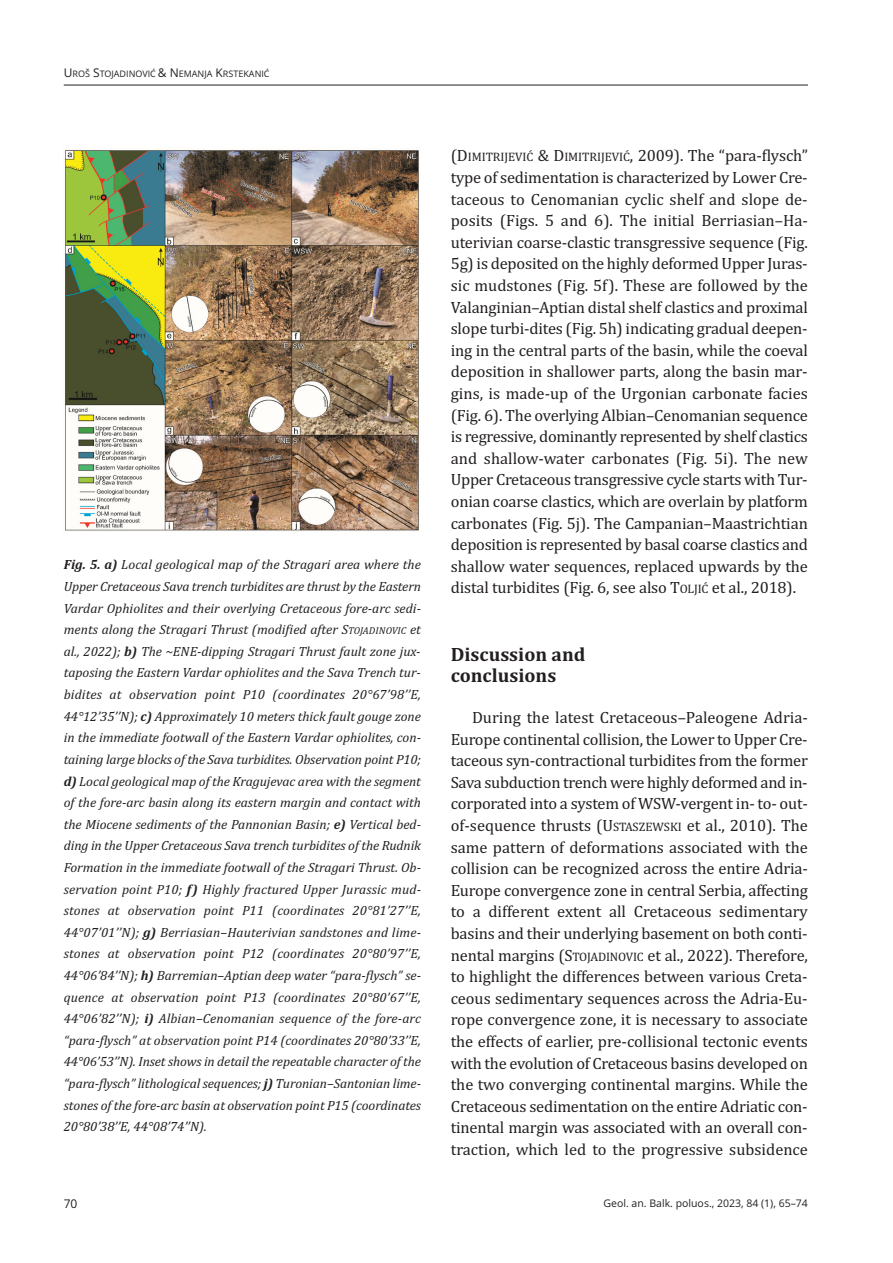
<style>
.page{position:relative;width:893px;height:1263px;background:#fff}
.page>*{position:absolute;margin:0;border:0;box-sizing:border-box;transform-origin:0 0}
.t1{font:700 19.5px/21.6px "Cambria";color:#231f20}
.t2{font:16.5px/21.6px "Cambria";letter-spacing:-.01em;color:#231f20;text-align:justify}
.t3{font:italic 13.5px/21.6px "Cambria";letter-spacing:-.005em;color:#231f20;text-align:justify}
.t4{font:12px "Open Sans";color:#231f20}
.t5{font:10.5px "Open Sans";color:#231f20}
.t6{font:9px "Open Sans";color:#231f20}
.s1{font-size:12px}
.s2{font-weight:700}
.s3{font-size:10.2px}
.s4{font-size:12.3px}
</style>
<div class="page">
<hr style="left:64px;top:85px;width:744px;height:1px;background:#231f20">
<img style="left:65px;top:150px;width:354px;height:381px">
<p class="t6" style="left:64px;top:69px;width:207px"><span class="s1">U</span>ROŠ <span class="s1">S</span>TOJADINOVIĆ <span class="s1">&amp; N</span>EMANJA <span class="s1">K</span>RSTEKANIĆ</p>
<p class="t3" style="left:64px;top:554px;width:359px"><span class="s2">Fig. 5. a)</span> Local geological map of the Stragari area where the Upper Cretaceous Sava trench turbidites are thrust by the Eastern vardar ophiolites and their overlying Cretaceous fore-arc sedi&shy;ments along the Stragari Thrust (modified after S<span class="s3">TojADinoviC</span> et al., 2022); <span class="s2">b)</span> The ~EnE-dipping Stragari Thrust fault zone jux&shy;taposing the Eastern vardar ophiolites and the Sava Trench tur&shy;bidites at observation point P10 (coordinates 20°67’98’’E, 44°12’35’’n); <span class="s2">c)</span> Approximately 10 meters thick fault gouge zone in the immediate footwall of the Eastern vardar ophiolites, con&shy;taining large blocks of the Sava turbidites. observation point P10; <span class="s2">d)</span> Local geological map of the Kragujevac area with the segment of the fore-arc basin along its eastern margin and contact with the Miocene sediments of the Pannonian Basin; <span class="s2">e)</span> vertical bed&shy;ding in the Upper Cretaceous Sava trench turbidites of the rudnik Formation in the immediate footwall of the Stragari Thrust. ob&shy;servation point P10; <span class="s2">f)</span> Highly fractured Upper jurassic mud&shy;stones at observation point P11 (coordinates 20°81’27’’E, 44°07’01’’n); <span class="s2">g)</span> Berriasian–Hauterivian sandstones and lime&shy;stones at observation point P12 (coordinates 20°80’97’’E, 44°06’84’’n); <span class="s2">h)</span> Barremian–Aptian deep water “para-flysch” se&shy;quence at observation point P13 (coordinates 20°80’67’’E, 44°06’82’’n); <span class="s2">i)</span> Albian–Cenomanian sequence of the fore-arc “para-flysch” at observation point P14 (coordinates 20°80’33’’E, 44°06’53’’n). inset shows in detail the repeatable character of the “para-flysch” lithological sequences; <span class="s2">j)</span> Turonian–Santonian lime&shy;stones of the fore-arc basin at observation point P15 (coordinates 20°80’38’’E, 44°08’74’’n).</p>
<p class="t2" style="left:451px;top:145px;width:359px">(D<span class="s4">ImITrIjEvIć</span> &amp; D<span class="s4">ImITrIjEvIć</span>, 2009). The “para-flysch” type of sedimentation is characterized by lower Cre&shy;taceous to Cenomanian cyclic shelf and slope de&shy;posits (Figs. 5 and 6). The initial Berriasian–ha&shy;uterivian coarse-clastic transgressive sequence (Fig.<br>5g) is deposited on the highly deformed Upper juras&shy;sic mudstones (Fig. 5f). These are followed by the valanginian–Aptian distal shelf clastics and proximal slope turbi-dites (Fig. 5h) indicating gradual deepen&shy;ing in the central parts of the basin, while the coeval deposition in shallower parts, along the basin mar&shy;gins, is made-up of the Urgonian carbonate facies (Fig. 6). The overlying Albian–Cenomanian sequence is regressive, dominantly represented by shelf clastics and shallow-water carbonates (Fig. 5i). The new Upper Cretaceous transgressive cycle starts with Tur&shy;onian coarse clastics, which are overlain by platform carbonates (Fig. 5j). The Campanian–maastrichtian deposition is represented by basal coarse clastics and shallow water sequences, replaced upwards by the distal turbidites (Fig. 6, see also T<span class="s4">oljIć</span> et al., 2018).</p>
<p class="t1" style="left:451px;top:643px;width:136px">Discussion and conclusions</p>
<p class="t2" style="left:451px;top:706px;width:359px;text-indent:21px">During the latest Cretaceous–Paleogene Adria-Europe continental collision, the lower to Upper Cre&shy;taceous syn-contractional turbidites from the former Sava subduction trench were highly deformed and in&shy;corporated into a system of WSW-vergent in- to- out&shy;of-sequence thrusts (U<span class="s4">STASZEWSKI</span> et al., 2010). The same pattern of deformations associated with the collision can be recognized across the entire Adria-Europe convergence zone in central Serbia, affecting to a different extent all Cretaceous sedimentary basins and their underlying basement on both conti&shy;nental margins (S<span class="s4">TojADINovIC</span> et al., 2022). Therefore, to highlight the differences between various Creta&shy;ceous sedimentary sequences across the Adria-Eu&shy;rope convergence zone, it is necessary to associate the effects of earlier, pre-collisional tectonic events with the evolution of Cretaceous basins developed on the two converging continental margins. While the Cretaceous sedimentation on the entire Adriatic con&shy;tinental margin was associated with an overall con&shy;traction, which led to the progressive subsidence</p>
<p class="t4" style="left:64px;top:1197px;width:15px">70</p>
<p class="t5" style="left:604px;top:1197px;width:206px">GEOL. AN. BALK. POLUOS., 2023, 84 (1), 65–74</p>
</div>
